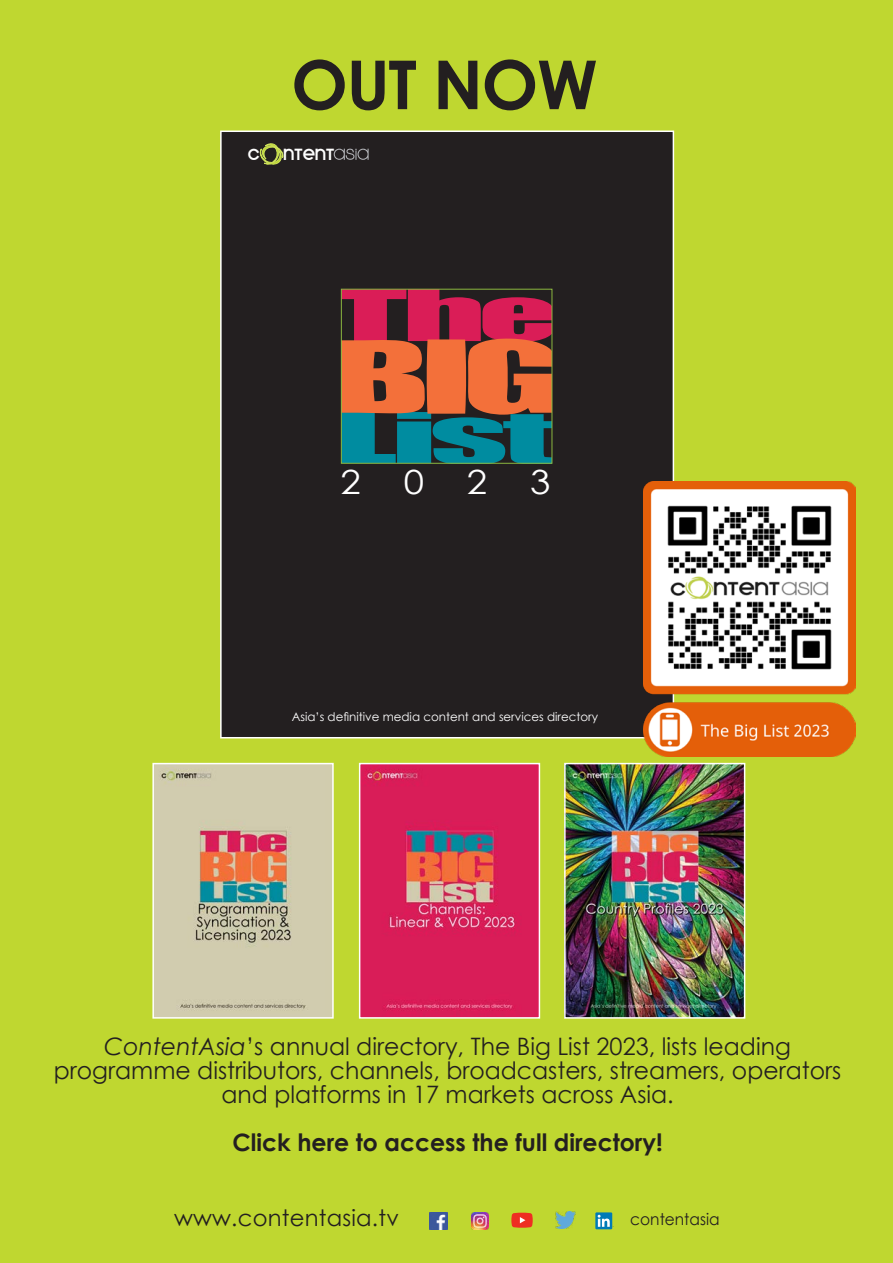
<style>
.page{position:relative;width:893px;height:1263px;background:#bfd730}
.page>*{position:absolute;margin:0;border:0;box-sizing:border-box;transform-origin:0 0}
.t1{font:700 67.5px "Century Gothic";letter-spacing:-.02em;color:#231f20}
.t2{font:33.3px "Century Gothic";color:#fff;scale:1.1 1}
.t3{font:24px/24px "Century Gothic";color:#231f20;text-align:center}
.t4{font:700 24px "Century Gothic";color:#231f20}
.t5{font:22.65px "Century Gothic";letter-spacing:.01em;color:#231f20}
.t6{font:18px "Kravitz Extra Thermal";color:#fff}
.t7{font:16.2px "Century Gothic";color:#231f20;scale:.95 1}
.t8{font:11.85px "Century Gothic";color:#fff}
.s1{font-style:italic}
</style>
<div class="page">
<div style="left:221px;top:131px;width:452px;height:607px;background:#231f20"></div>
<svg style="left:343px;top:291px;width:207px;height:171px"></svg>
<div style="left:341px;top:289px;width:211px;height:175px;border:1px solid #8ab63f"></div>
<svg style="left:334px;top:149px;width:35px;height:11px"></svg>
<svg style="left:259px;top:143px;width:25px;height:22px"></svg>
<img style="left:555px;top:1212px;width:20px;height:16px">
<svg style="left:595px;top:1212px;width:17px;height:17px"></svg>
<svg style="left:598px;top:1215px;width:16px;height:12px"></svg>
<img style="left:430px;top:1212px;width:17px;height:17px">
<img style="left:471px;top:1212px;width:17px;height:17px">
<svg style="left:511px;top:1213px;width:22px;height:15px"></svg>
<img style="left:643px;top:482px;width:212px;height:275px">
<img style="left:155px;top:766px;width:176px;height:250px">
<div style="left:152px;top:763px;width:182px;height:256px;border:2px solid #fff"></div>
<img style="left:362px;top:766px;width:175px;height:250px">
<div style="left:359px;top:763px;width:181px;height:256px;border:2px solid #fff"></div>
<img style="left:567px;top:766px;width:175px;height:250px">
<div style="left:564px;top:763px;width:181px;height:256px;border:2px solid #fff"></div>
<h1 class="t1" style="left:291px;top:42px;width:308px">OUT NOW</h1>
<p class="t6" style="left:248px;top:143px;width:13px">C</p>
<p class="t6" style="left:283px;top:143px;width:52px">NTENT</p>
<h2 class="t2" style="left:340px;top:461px;width:20px">2</h2>
<h2 class="t2" style="left:404px;top:461px;width:20px">0</h2>
<h2 class="t2" style="left:467px;top:461px;width:20px">2</h2>
<h2 class="t2" style="left:530px;top:461px;width:20px">3</h2>
<p class="t8" style="left:292px;top:710px;width:308px">Asia’s definitive media content and services directory</p>
<p class="t3" style="left:54px;top:1033px;width:789px"><span class="s1">ContentAsia</span>’s annual directory, The Big List 2023, lists leading programme distributors, channels, broadcasters, streamers, operators and platforms in 17 markets across Asia.</p>
<p class="t4" style="left:233px;top:1127px;width:431px">Click here to access the full directory!</p>
<p class="t5" style="left:174px;top:1204px;width:226px">www.contentasia.tv</p>
<p class="t7" style="left:630px;top:1209px;width:96px">contentasia</p>
</div>
